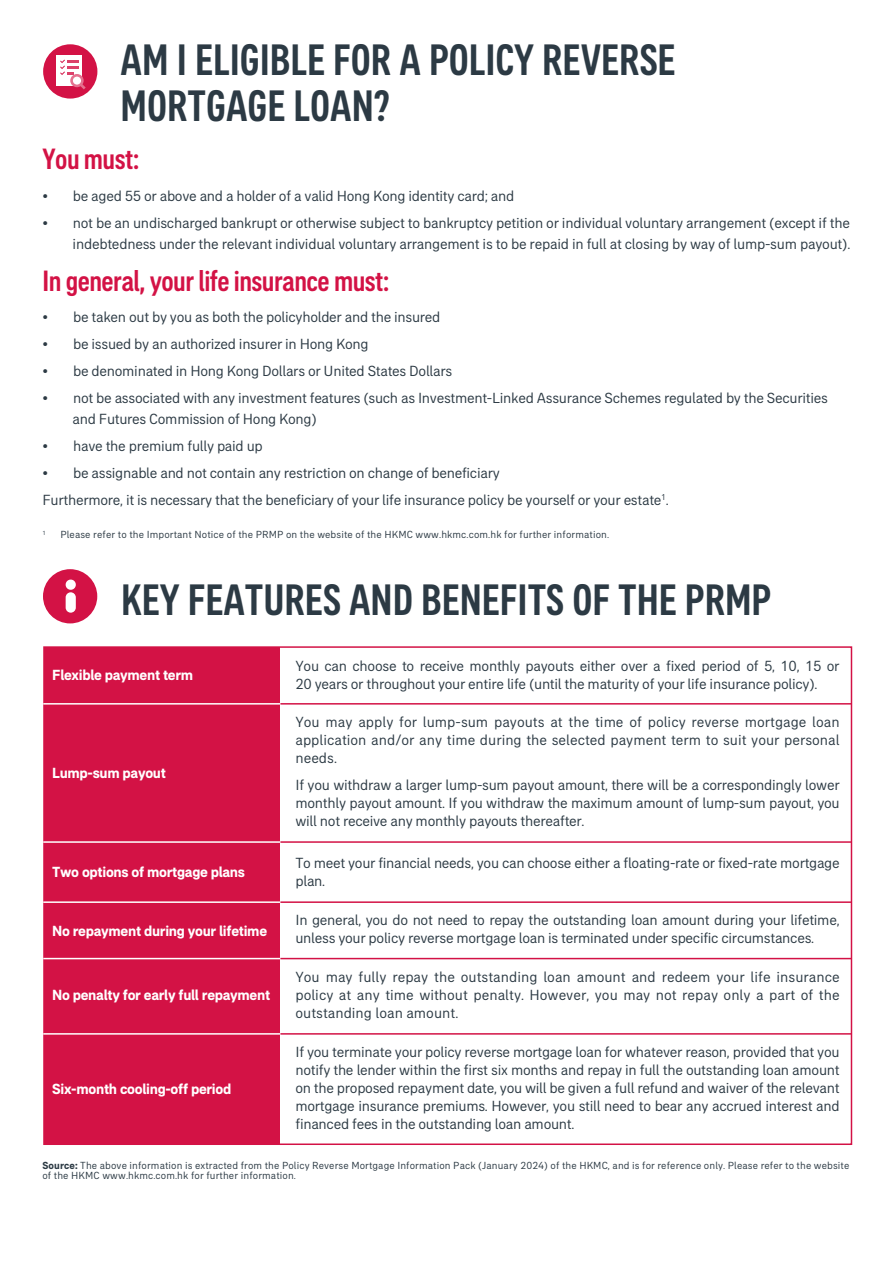
<style>
.page{position:relative;width:893px;height:1263px;background:#fff}
.page>*{position:absolute;margin:0;border:0;box-sizing:border-box;transform-origin:0 0}
.t1{font:500 condensed 45px/46.5px "AIA Everest";color:#2c3a44}
.t2{font:500 condensed 30px "AIA Everest";letter-spacing:-.02em;color:#d31245}
.t3{font:15px/18px "AIA Everest";letter-spacing:-.02em;color:#2c3a44}
.t4{font:700 15px "AIA Everest";letter-spacing:-.02em;color:#fff}
.t5{font:10.5px/10.5px "AIA Everest";letter-spacing:.01em;color:#2c3a44}
.t6{font:6.15px "AIA Everest";color:#2c3a44}
.s1{font-weight:700}
</style>
<div class="page">
<div style="left:43px;top:44px;width:54px;height:55px;background:#d31245;border-radius:50%"></div>
<div style="left:57px;top:55px;width:25px;height:31px;background:#fff"></div>
<svg style="left:60px;top:60px;width:26px;height:29px"></svg>
<div style="left:43px;top:569px;width:54px;height:54px;background:#d31245;border-radius:50%"></div>
<svg style="left:66px;top:580px;width:10px;height:33px"></svg>
<div style="left:45px;top:647px;width:235px;height:57px;background:#d31245"></div>
<div style="left:45px;top:704px;width:235px;height:138px;background:#d31245"></div>
<div style="left:45px;top:842px;width:235px;height:61px;background:#d31245"></div>
<div style="left:45px;top:903px;width:235px;height:55px;background:#d31245"></div>
<div style="left:45px;top:957px;width:235px;height:76px;background:#d31245"></div>
<div style="left:45px;top:1034px;width:235px;height:110px;background:#d31245"></div>
<hr style="left:43px;top:703px;width:237px;height:1px;background:#fff">
<hr style="left:280px;top:703px;width:571px;height:1px;background:#d31245">
<hr style="left:43px;top:841px;width:237px;height:2px;background:#fff">
<hr style="left:280px;top:841px;width:571px;height:2px;background:#d31245">
<hr style="left:43px;top:901px;width:237px;height:2px;background:#fff">
<hr style="left:280px;top:901px;width:571px;height:2px;background:#d31245">
<hr style="left:43px;top:958px;width:237px;height:1px;background:#fff">
<hr style="left:280px;top:958px;width:571px;height:1px;background:#d31245">
<hr style="left:43px;top:1033px;width:237px;height:2px;background:#fff">
<hr style="left:280px;top:1033px;width:571px;height:2px;background:#d31245">
<h1 class="t1" style="left:121px;top:36px;width:556px">AM I ELIGIBLE FOR A POLICY REVERSE<br>MORTGAGE LOAN?</h1>
<h2 class="t2" style="left:43px;top:142px;width:99px">You must:</h2>
<p class="t3" style="left:43px;top:186px;width:473px">• be aged 55 or above and a holder of a valid Hong Kong identity card; and</p>
<p class="t3" style="left:43px;top:212px;width:809px;line-height:21px;text-align:right">• not be an undischarged bankrupt or otherwise subject to bankruptcy petition or individual voluntary arrangement (except if the indebtedness under the relevant individual voluntary arrangement is to be repaid in full at closing by way of lump-sum payout).</p>
<h2 class="t2" style="left:43px;top:263px;width:349px">In general, your life insurance must:</h2>
<p class="t3" style="left:43px;top:308px;width:399px">• be taken out by you as both the policyholder and the insured</p>
<p class="t3" style="left:43px;top:335px;width:327px">• be issued by an authorized insurer in Hong Kong</p>
<p class="t3" style="left:43px;top:362px;width:411px">• be denominated in Hong Kong Dollars or United States Dollars</p>
<p class="t3" style="left:73px;top:387px;width:757px;line-height:21px;text-indent:-30px">• not be associated with any investment features (such as Investment-Linked Assurance Schemes regulated by the Securities and Futures Commission of Hong Kong)</p>
<p class="t3" style="left:43px;top:437px;width:222px">• have the premium fully paid up</p>
<p class="t3" style="left:43px;top:459px;width:628px;line-height:27px">• be assignable and not contain any restriction on change of beneficiary<br>Furthermore, it is necessary that the beneficiary of your life insurance policy be yourself or your estate<sup>1</sup>.</p>
<p class="t6" style="left:43px;top:529px;width:5px">1</p>
<p class="t5" style="left:60px;top:529px;width:550px">Please refer to the Important Notice of the PRMP on the website of the HKMC www.hkmc.com.hk for further information.</p>
<h1 class="t1" style="left:121px;top:575px;width:652px">KEY FEATURES AND BENEFITS OF THE PRMP</h1>
<p class="t4" style="left:52px;top:666px;width:143px">Flexible payment term</p>
<p class="t4" style="left:52px;top:764px;width:115px">Lump-sum payout</p>
<p class="t4" style="left:52px;top:863px;width:194px">Two options of mortgage plans</p>
<p class="t4" style="left:52px;top:921px;width:216px">No repayment during your lifetime</p>
<p class="t4" style="left:52px;top:986px;width:220px">No penalty for early full repayment</p>
<p class="t4" style="left:52px;top:1080px;width:181px">Six-month cooling-off period</p>
<p class="t3" style="left:295px;top:656px;width:546px">You can choose to receive monthly payouts either over a fixed period of 5, 10, 15 or<br>20 years or throughout your entire life (until the maturity of your life insurance policy).</p>
<p class="t3" style="left:295px;top:713px;width:546px;text-align:justify">You may apply for lump-sum payouts at the time of policy reverse mortgage loan application and/or any time during the selected payment term to suit your personal needs.</p>
<p class="t3" style="left:295px;top:776px;width:546px;text-align:justify">If you withdraw a larger lump-sum payout amount, there will be a correspondingly lower monthly payout amount. If you withdraw the maximum amount of lump-sum payout, you will not receive any monthly payouts thereafter.</p>
<p class="t3" style="left:295px;top:854px;width:546px">To meet your financial needs, you can choose either a floating-rate or fixed-rate mortgage plan.</p>
<p class="t3" style="left:295px;top:910px;width:546px">In general, you do not need to repay the outstanding loan amount during your lifetime, unless your policy reverse mortgage loan is terminated under specific circumstances.</p>
<p class="t3" style="left:295px;top:967px;width:546px;text-align:justify">You may fully repay the outstanding loan amount and redeem your life insurance policy at any time without penalty. However, you may not repay only a part of the outstanding loan amount.</p>
<p class="t3" style="left:295px;top:1043px;width:546px;text-align:justify">If you terminate your policy reverse mortgage loan for whatever reason, provided that you notify the lender within the first six months and repay in full the outstanding loan amount on the proposed repayment date, you will be given a full refund and waiver of the relevant mortgage insurance premiums. However, you still need to bear any accrued interest and financed fees in the outstanding loan amount.</p>
<p class="t5" style="left:42px;top:1159px;width:808px"><span class="s1">Source:</span> The above information is extracted from the Policy Reverse Mortgage Information Pack (January 2024) of the HKMC, and is for reference only. Please refer to the website of the HKMC www.hkmc.com.hk for further information.</p>
</div>
